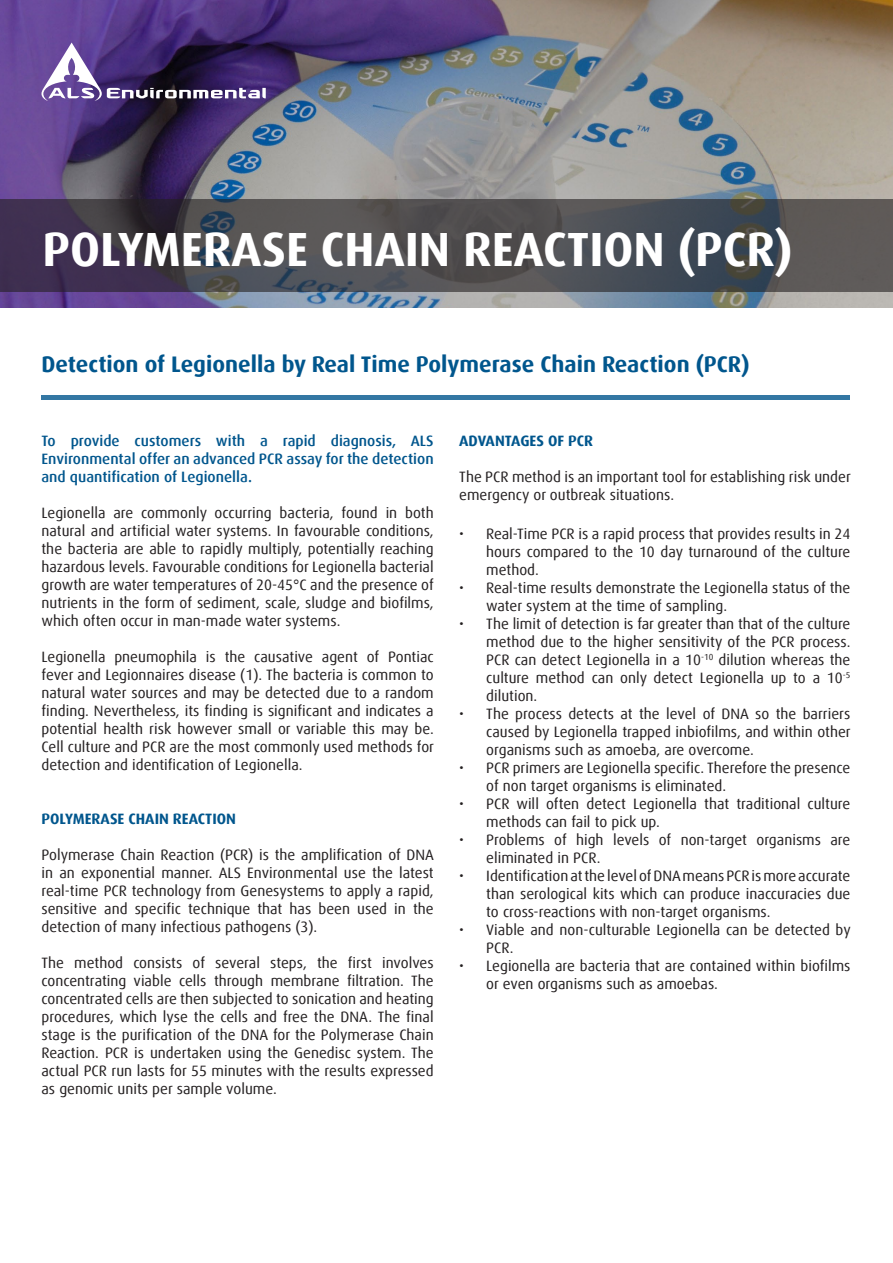
<style>
.page{position:relative;width:893px;height:1263px;background:#fff}
.page>*{position:absolute;margin:0;border:0;box-sizing:border-box;transform-origin:0 0}
.t1{font:700 48px "Dax Offc Pro";color:#fff}
.t2{font:700 22.5px "Dax Offc Pro";color:#00568d}
.t3{font:15px/18px "Dax Offc Pro";color:#231f20;text-align:justify}
.t4{font:500 15px/18px "Dax Offc Pro";color:#00568d;text-align:justify}
.t5{font:700 15px "Dax Offc Pro";color:#00568d}
</style>
<div class="page">
<img style="left:0;top:0;width:893px;height:308px">
<svg style="left:0;top:199px;width:893px;height:93px;background:#4a4951"></svg>
<svg style="left:42px;top:43px;width:224px;height:58px;background:#574579"></svg>
<div style="left:42px;top:395px;width:808px;height:5px;background:#3377a3"></div>
<p class="t1" style="left:43px;top:218px;width:752px">POLYMERASE CHAIN REACTION (PCR)</p>
<p class="t2" style="left:42px;top:349px;width:709px">Detection of Legionella by Real Time Polymerase Chain Reaction (PCR)</p>
<p class="t4" style="left:42px;top:431px;width:394px">To provide customers with a rapid diagnosis, ALS Environmental offer an advanced PCR assay for the detection and quantification of Legionella.</p>
<p class="t3" style="left:42px;top:503px;width:394px">Legionella are commonly occurring bacteria, found in both natural and artificial water systems. In favourable conditions, the bacteria are able to rapidly multiply, potentially reaching hazardous levels. Favourable conditions for Legionella bacterial growth are water temperatures of 20-45°C and the presence of nutrients in the form of sediment, scale, sludge and biofilms, which often occur in man-made water systems.</p>
<p class="t3" style="left:42px;top:647px;width:394px">Legionella pneumophila is the causative agent of Pontiac fever and Legionnaires disease (1). The bacteria is common to natural water sources and may be detected due to a random finding. Nevertheless, its finding is significant and indicates a potential health risk however small or variable this may be.<br>Cell culture and PCR are the most commonly used methods for detection and identification of Legionella.</p>
<p class="t5" style="left:42px;top:809px;width:196px">POLYMERASE CHAIN REACTION</p>
<p class="t3" style="left:42px;top:845px;width:394px">Polymerase Chain Reaction (PCR) is the amplification of DNA in an exponential manner. ALS Environmental use the latest real-time PCR technology from Genesystems to apply a rapid, sensitive and specific technique that has been used in the detection of many infectious pathogens (3).</p>
<p class="t3" style="left:42px;top:953px;width:394px">The method consists of several steps, the first involves concentrating viable cells through membrane filtration. The concentrated cells are then subjected to sonication and heating</p>
<p class="t3" style="left:42px;top:1007px;width:394px">procedures, which lyse the cells and free the DNA. The final stage is the purification of the DNA for the Polymerase Chain Reaction. PCR is undertaken using the Genedisc system. The actual PCR run lasts for 55 minutes with the results expressed as genomic units per sample volume.</p>
<p class="t5" style="left:459px;top:431px;width:135px">ADVANTAGES OF PCR</p>
<p class="t3" style="left:459px;top:467px;width:393px">The PCR method is an important tool for establishing risk under emergency or outbreak situations.</p>
<p class="t3" style="left:486px;top:525px;width:366px;text-indent:-27px">• Real-Time PCR is a rapid process that provides results in 24 hours compared to the 10 day turnaround of the culture method.</p>
<p class="t3" style="left:486px;top:579px;width:366px;text-indent:-27px">• Real-time results demonstrate the Legionella status of the water system at the time of sampling.</p>
<p class="t3" style="left:486px;top:615px;width:366px;text-indent:-27px">• The limit of detection is far greater than that of the culture method due to the higher sensitivity of the PCR process.<br>PCR can detect Legionella in a 10<sup>-10</sup> dilution whereas the culture method can only detect Legionella up to a 10<sup>-5 </sup>dilution.</p>
<p class="t3" style="left:486px;top:705px;width:366px;text-indent:-27px">• The process detects at the level of DNA so the barriers caused by Legionella trapped inbiofilms, and within other organisms such as amoeba, are overcome.</p>
<p class="t3" style="left:486px;top:759px;width:366px;text-indent:-27px">• PCR primers are Legionella specific. Therefore the presence of non target organisms is eliminated.</p>
<p class="t3" style="left:486px;top:795px;width:366px;text-indent:-27px">• PCR will often detect Legionella that traditional culture methods can fail to pick up.</p>
<p class="t3" style="left:486px;top:831px;width:366px;text-indent:-27px">• Problems of high levels of non-target organisms are eliminated in PCR.</p>
<p class="t3" style="left:486px;top:867px;width:366px;text-indent:-27px">• Identification at the level of DNA means PCR is more accurate than serological kits which can produce inaccuracies due to cross-reactions with non-target organisms.</p>
<p class="t3" style="left:486px;top:921px;width:366px;text-indent:-27px">• Viable and non-culturable Legionella can be detected by<br>PCR.</p>
<p class="t3" style="left:486px;top:957px;width:366px;text-indent:-27px">• Legionella are bacteria that are contained within biofilms or even organisms such as amoebas.</p>
</div>
